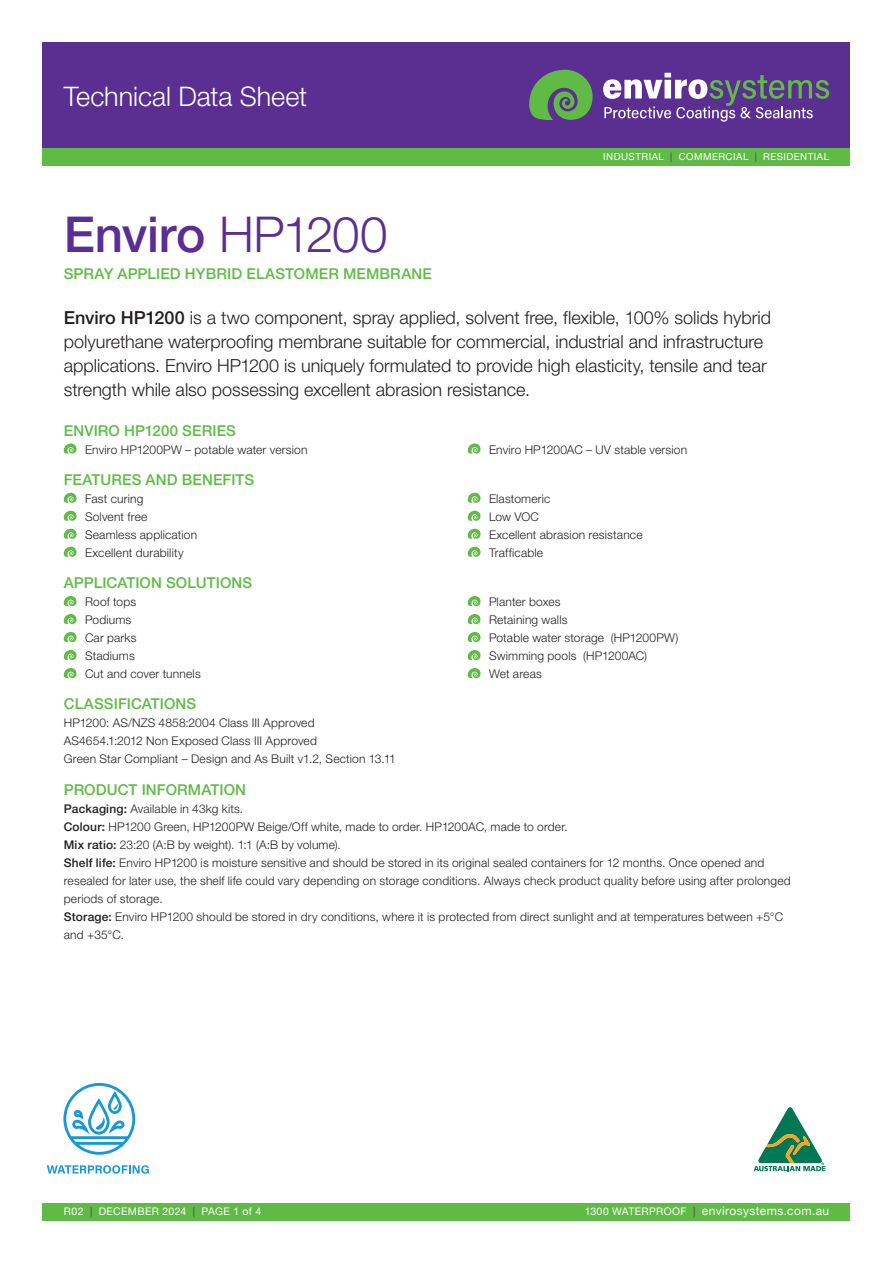
<style>
.page{position:relative;width:893px;height:1263px;background:#fff}
.page>*{position:absolute;margin:0;border:0;box-sizing:border-box;transform-origin:0 0}
.t1{font:500 49.5px "Helvetica Neue";letter-spacing:-.005em;color:#5b2e91}
.t2{font:300 27px "Helvetica Neue";letter-spacing:-.005em;color:#fff}
.t3{font:300 18px/24px "Helvetica Neue";color:#231f20}
.t4{font:500 15px "Helvetica Neue";letter-spacing:.005em;color:#60bb46}
.t5{font:300 12px/18px "Helvetica Neue";letter-spacing:.015em;color:#231f20}
.t6{font:12px "Helvetica Neue";letter-spacing:.03em;color:#fff}
.t7{font:10.5px "Helvetica Neue";letter-spacing:.035em;color:#fff}
.t8{font:9.75px "Helvetica Neue";letter-spacing:.05em;color:#fff}
.s1{color:#5b2e91}
.s2{font-weight:300}
.s3{font-weight:500}
.s4{font-size:10.5px}
.s5{font-size:10.5px;color:#5b2e91}
</style>
<div class="page">
<div style="left:43px;top:43px;width:807px;height:106px;background:#5b2e91"></div>
<svg style="left:603px;top:73px;width:226px;height:49px"></svg>
<svg style="left:529px;top:70px;width:64px;height:50px"></svg>
<div style="left:43px;top:149px;width:807px;height:17px;background:#60bb46"></div>
<div style="left:43px;top:1203px;width:807px;height:17px;background:#60bb46"></div>
<svg style="left:64px;top:443px;width:13px;height:11px"></svg>
<svg style="left:468px;top:443px;width:12px;height:11px"></svg>
<svg style="left:64px;top:493px;width:13px;height:10px"></svg>
<svg style="left:64px;top:511px;width:13px;height:10px"></svg>
<svg style="left:64px;top:529px;width:13px;height:10px"></svg>
<svg style="left:64px;top:547px;width:13px;height:10px"></svg>
<svg style="left:468px;top:493px;width:12px;height:10px"></svg>
<svg style="left:468px;top:511px;width:12px;height:10px"></svg>
<svg style="left:468px;top:529px;width:12px;height:10px"></svg>
<svg style="left:468px;top:547px;width:12px;height:10px"></svg>
<svg style="left:64px;top:596px;width:13px;height:10px"></svg>
<svg style="left:64px;top:614px;width:13px;height:10px"></svg>
<svg style="left:64px;top:632px;width:13px;height:10px"></svg>
<svg style="left:64px;top:650px;width:13px;height:10px"></svg>
<svg style="left:64px;top:668px;width:13px;height:10px"></svg>
<svg style="left:468px;top:596px;width:12px;height:10px"></svg>
<svg style="left:468px;top:614px;width:12px;height:10px"></svg>
<svg style="left:468px;top:632px;width:12px;height:10px"></svg>
<svg style="left:468px;top:650px;width:12px;height:10px"></svg>
<svg style="left:468px;top:668px;width:12px;height:10px"></svg>
<svg style="left:753px;top:1107px;width:73px;height:65px"></svg>
<svg style="left:47px;top:1165px;width:102px;height:9px"></svg>
<svg style="left:63px;top:1083px;width:72px;height:72px"></svg>
<h2 class="t2" style="left:64px;top:80px;width:245px">Technical Data Sheet</h2>
<p class="t8" style="left:603px;top:151px;width:227px">INDUSTRIAL <span class="s1">|</span> COMMERCIAL <span class="s1">|</span> RESIDENTIAL</p>
<h1 class="t1" style="left:64px;top:204px;width:325px">Enviro <span class="s2">HP1200</span></h1>
<p class="t4" style="left:64px;top:264px;width:370px">SPRAY APPLIED HYBRID ELASTOMER MEMBRANE</p>
<p class="t3" style="left:64px;top:305px;width:709px"><span class="s3">Enviro HP1200</span> is a two component, spray applied, solvent free, flexible, 100% solids hybrid polyurethane waterproofing membrane suitable for commercial, industrial and infrastructure applications. Enviro HP1200 is uniquely formulated to provide high elasticity, tensile and tear strength while also possessing excellent abrasion resistance.</p>
<p class="t4" style="left:64px;top:421px;width:174px">ENVIRO HP1200 SERIES</p>
<p class="t5" style="left:85px;top:440px;width:224px">Enviro HP1200PW – potable water version</p>
<p class="t5" style="left:489px;top:440px;width:200px">Enviro HP1200AC – UV stable version</p>
<p class="t4" style="left:64px;top:470px;width:192px">FEATURES AND BENEFITS</p>
<p class="t5" style="left:85px;top:489px;width:114px">Fast curing<br>Solvent free<br>Seamless application<br>Excellent durability</p>
<p class="t5" style="left:489px;top:489px;width:155px">Elastomeric<br>Low VOC<br>Excellent abrasion resistance<br>Trafficable</p>
<p class="t4" style="left:64px;top:574px;width:190px">APPLICATION SOLUTIONS</p>
<p class="t5" style="left:85px;top:593px;width:117px">Roof tops<br>Podiums<br>Car parks<br>Stadiums<br>Cut and cover tunnels</p>
<p class="t5" style="left:489px;top:593px;width:191px">Planter boxes<br>Retaining walls<br>Potable water storage (HP1200PW)<br>Swimming pools (HP1200AC)<br>Wet areas</p>
<p class="t4" style="left:64px;top:695px;width:134px">CLASSIFICATIONS</p>
<p class="t5" style="left:64px;top:714px;width:334px">HP1200: AS/NZS 4858:2004 Class III Approved<br>AS4654.1:2012 Non Exposed Class III Approved<br>Green Star Compliant – Design and As Built v1.2, Section 13.11</p>
<p class="t4" style="left:64px;top:780px;width:184px">PRODUCT INFORMATION</p>
<p class="t5" style="left:64px;top:799px;width:728px"><span class="s3">Packaging:</span> Available in 43kg kits.<br><span class="s3">Colour:</span> HP1200 Green, HP1200PW Beige/Off white, made to order. HP1200AC, made to order.<br><span class="s3">Mix ratio:</span> 23:20 (A:B by weight). 1:1 (A:B by volume).<br><span class="s3">Shelf life:</span> Enviro HP1200 is moisture sensitive and should be stored in its original sealed containers for 12 months. Once opened and resealed for later use, the shelf life could vary depending on storage conditions. Always check product quality before using after prolonged periods of storage.<br><span class="s3">Storage:</span> Enviro HP1200 should be stored in dry conditions, where it is protected from direct sunlight and at temperatures between +5°C and +35°C.</p>
<p class="t7" style="left:64px;top:1205px;width:199px">R02 <span class="s1">|</span> DECEMBER 2024 <span class="s1">|</span> PAGE 1 of 4</p>
<p class="t6" style="left:585px;top:1204px;width:246px"><span class="s4">1300 WATERPROOF</span> <span class="s5">|</span> envirosystems.com.au</p>
</div>
